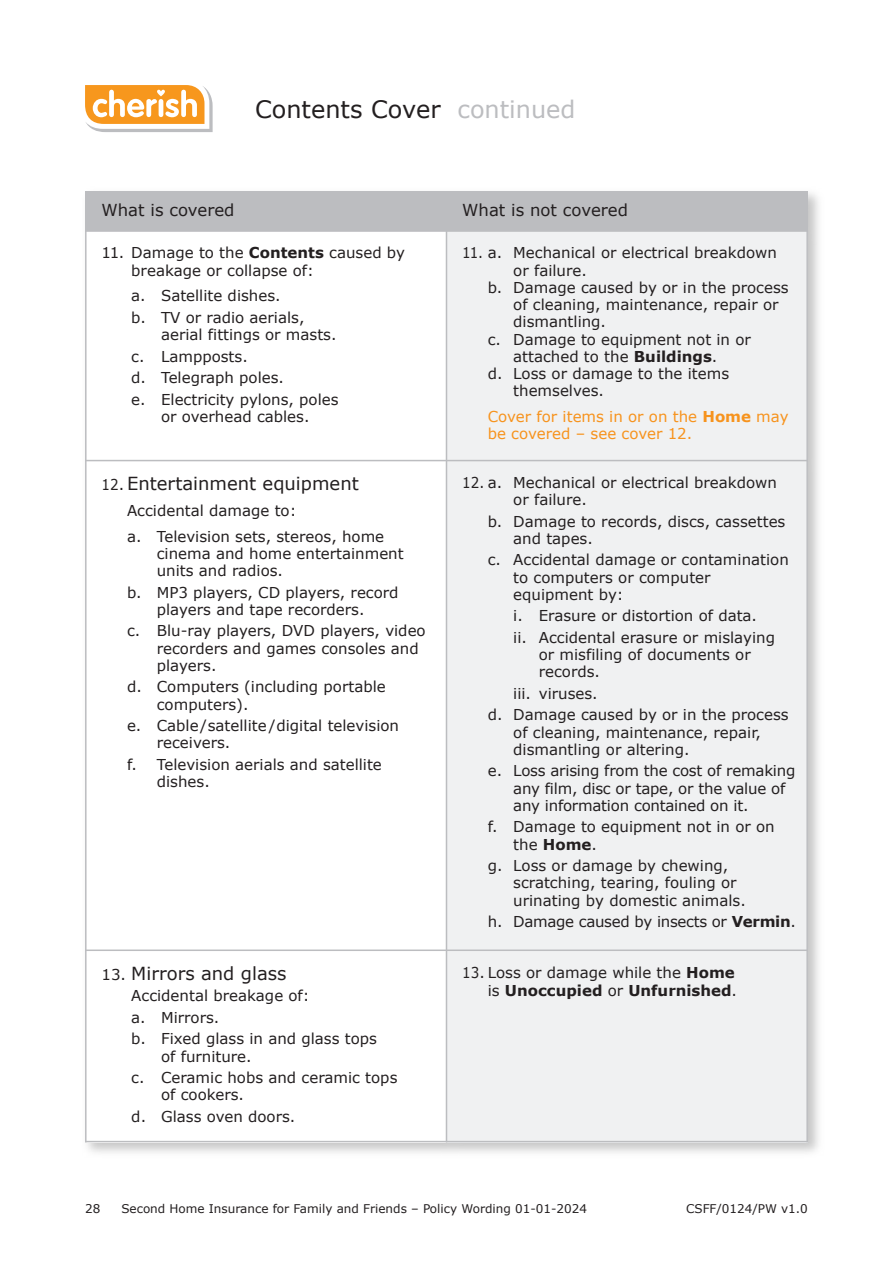
<style>
.page{position:relative;width:893px;height:1263px;background:#fff}
.page>*{position:absolute;margin:0;border:0;box-sizing:border-box;transform-origin:0 0}
.t1{font:24px "Verdana";color:#231f20}
.t2{font:18px "Verdana";color:#231f20}
.t3{font:16.5px "Verdana";color:#231f20}
.t4{font:15px/17.2px "Verdana";color:#231f20}
.t5{font:15px/17.2px "Verdana";color:#231f20;scale:.9 1}
.t6{font:15px/17.2px "Verdana";color:#f7931d}
.t7{font:15px "Verdana";letter-spacing:-.02em;color:#231f20}
.t8{font:12px "Verdana";color:#231f20}
.s1{color:#bcbdc0}
.s2{font-weight:700}
.s3{font-size:15px}
</style>
<div class="page">
<svg style="left:85px;top:85px;width:128px;height:47px"></svg>
<div style="left:85px;top:191px;width:361px;height:40px;background:#bcbdc0"></div>
<div style="left:446px;top:191px;width:362px;height:40px;background:#bcbdc0"></div>
<div style="left:446px;top:231px;width:362px;height:230px;background:#f0f1f2"></div>
<div style="left:446px;top:461px;width:362px;height:489px;background:#f0f1f2"></div>
<div style="left:446px;top:950px;width:362px;height:192px;background:#f0f1f2"></div>
<hr style="left:85px;top:191px;width:2px;height:951px;background:#bcbdc0">
<hr style="left:446px;top:191px;width:1px;height:951px;background:#bcbdc0">
<hr style="left:806px;top:191px;width:2px;height:951px;background:#bcbdc0">
<hr style="left:85px;top:230px;width:723px;height:2px;background:#bcbdc0">
<hr style="left:85px;top:460px;width:723px;height:1px;background:#bcbdc0">
<hr style="left:85px;top:949px;width:723px;height:2px;background:#bcbdc0">
<hr style="left:85px;top:1141px;width:723px;height:1px;background:#bcbdc0">
<h1 class="t1" style="left:255px;top:94px;width:322px">Contents Cover <span class="s1">continued</span></h1>
<p class="t3" style="left:102px;top:200px;width:134px">What is covered</p>
<p class="t3" style="left:462px;top:200px;width:167px">What is not covered</p>
<p class="t4" style="left:131px;top:244px;width:275px;text-indent:-30px">11. Damage to the <span class="s2">Contents</span> caused by breakage or collapse of:</p>
<p class="t4" style="left:131px;top:285px;width:175px;line-height:21.5px">a. Satellite dishes.<br>b. TV or radio aerials,</p>
<p class="t4" style="left:131px;top:323px;width:209px;line-height:21.5px;text-indent:30px">aerial fittings or masts. c. Lampposts.<br>d. Telegraph poles.<br>e. Electricity pylons, poles</p>
<p class="t4" style="left:161px;top:407px;width:150px">or overhead cables.</p>
<p class="t5" style="left:462px;top:244px;width:351px">11. a. Mechanical or electrical breakdown</p>
<p class="t4" style="left:513px;top:261px;width:75px">or failure.</p>
<p class="t4" style="left:488px;top:278px;width:302px">b. Damage caused by or in the process</p>
<p class="t4" style="left:513px;top:295px;width:267px">of cleaning, maintenance, repair or</p>
<p class="t4" style="left:513px;top:313px;width:94px">dismantling.</p>
<p class="t4" style="left:488px;top:330px;width:265px">c. Damage to equipment not in or</p>
<p class="t4" style="left:513px;top:347px;width:206px">attached to the <span class="s2">Buildings</span>.</p>
<p class="t4" style="left:488px;top:364px;width:243px">d. Loss or damage to the items</p>
<p class="t4" style="left:513px;top:382px;width:92px">themselves.</p>
<p class="t6" style="left:488px;top:407px;width:302px">Cover for items in or on the <span class="s2">Home</span> may be covered – see cover 12.</p>
<p class="t2" style="left:102px;top:472px;width:259px"><span class="s3">12.</span> Entertainment equipment</p>
<p class="t4" style="left:127px;top:497px;width:259px;line-height:25.8px">Accidental damage to:<br>a. Television sets, stereos, home</p>
<p class="t4" style="left:157px;top:544px;width:248px">cinema and home entertainment units and radios.</p>
<p class="t4" style="left:127px;top:583px;width:273px;text-align:center">b. MP3 players, CD players, record players and tape recorders.</p>
<p class="t4" style="left:157px;top:622px;width:270px;text-indent:-30px">c. Blu-ray players, DVD players, video recorders and games consoles and players.</p>
<p class="t4" style="left:157px;top:678px;width:230px;text-indent:-30px">d. Computers (including portable computers).</p>
<p class="t4" style="left:157px;top:716px;width:244px;text-indent:-30px">e. Cable/satellite/digital television receivers.</p>
<p class="t4" style="left:157px;top:755px;width:227px;text-indent:-30px">f. Television aerials and satellite dishes.</p>
<p class="t2" style="left:102px;top:962px;width:187px"><span class="s3">13.</span> Mirrors and glass</p>
<p class="t4" style="left:131px;top:984px;width:247px;line-height:21.5px">Accidental breakage of:<br>a. Mirrors.<br>b. Fixed glass in and glass tops</p>
<p class="t4" style="left:131px;top:1045px;width:268px;line-height:21.5px;text-indent:30px">of furniture.<br>c. Ceramic hobs and ceramic tops</p>
<p class="t4" style="left:131px;top:1083px;width:166px;line-height:21.5px;text-indent:30px">of cookers.<br>d. Glass oven doors.</p>
<p class="t5" style="left:513px;top:473px;width:295px;text-indent:-51px">12. a. Mechanical or electrical breakdown or failure.</p>
<p class="t4" style="left:513px;top:512px;width:274px;text-indent:-26px">b. Damage to records, discs, cassettes and tapes.</p>
<p class="t4" style="left:513px;top:551px;width:277px;text-indent:-26px">c. Accidental damage or contamination to computers or computer equipment by:</p>
<p class="t4" style="left:513px;top:605px;width:263px;line-height:21.5px">i. Erasure or distortion of data.<br>ii. Accidental erasure or mislaying</p>
<p class="t4" style="left:539px;top:645px;width:213px">or misfiling of documents or records.</p>
<p class="t4" style="left:488px;top:682px;width:302px;line-height:21.5px;text-indent:26px">iii. viruses.<br>d. Damage caused by or in the process</p>
<p class="t4" style="left:513px;top:723px;width:249px">of cleaning, maintenance, repair, dismantling or altering.</p>
<p class="t4" style="left:513px;top:762px;width:284px;text-indent:-26px">e. Loss arising from the cost of remaking any film, disc or tape, or the value of any information contained on it.</p>
<p class="t4" style="left:513px;top:818px;width:263px;text-indent:-26px">f. Damage to equipment not in or on the <span class="s2">Home</span>.</p>
<p class="t4" style="left:513px;top:856px;width:234px;text-indent:-26px">g. Loss or damage by chewing, scratching, tearing, fouling or urinating by domestic animals.</p>
<p class="t7" style="left:488px;top:912px;width:310px">h. Damage caused by insects or <span class="s2">Vermin</span>.</p>
<p class="t5" style="left:462px;top:962px;width:307px;line-height:18px;text-align:right">13. Loss or damage while the <span class="s2">Home </span>is <span class="s2">Unoccupied</span> or <span class="s2">Unfurnished</span>.</p>
<p class="t8" style="left:85px;top:1200px;width:17px">28</p>
<p class="t8" style="left:121px;top:1200px;width:467px">Second Home Insurance for Family and Friends – Policy Wording 01-01-2024</p>
<p class="t8" style="left:686px;top:1200px;width:123px">CSFF/0124/PW v1.0</p>
</div>
